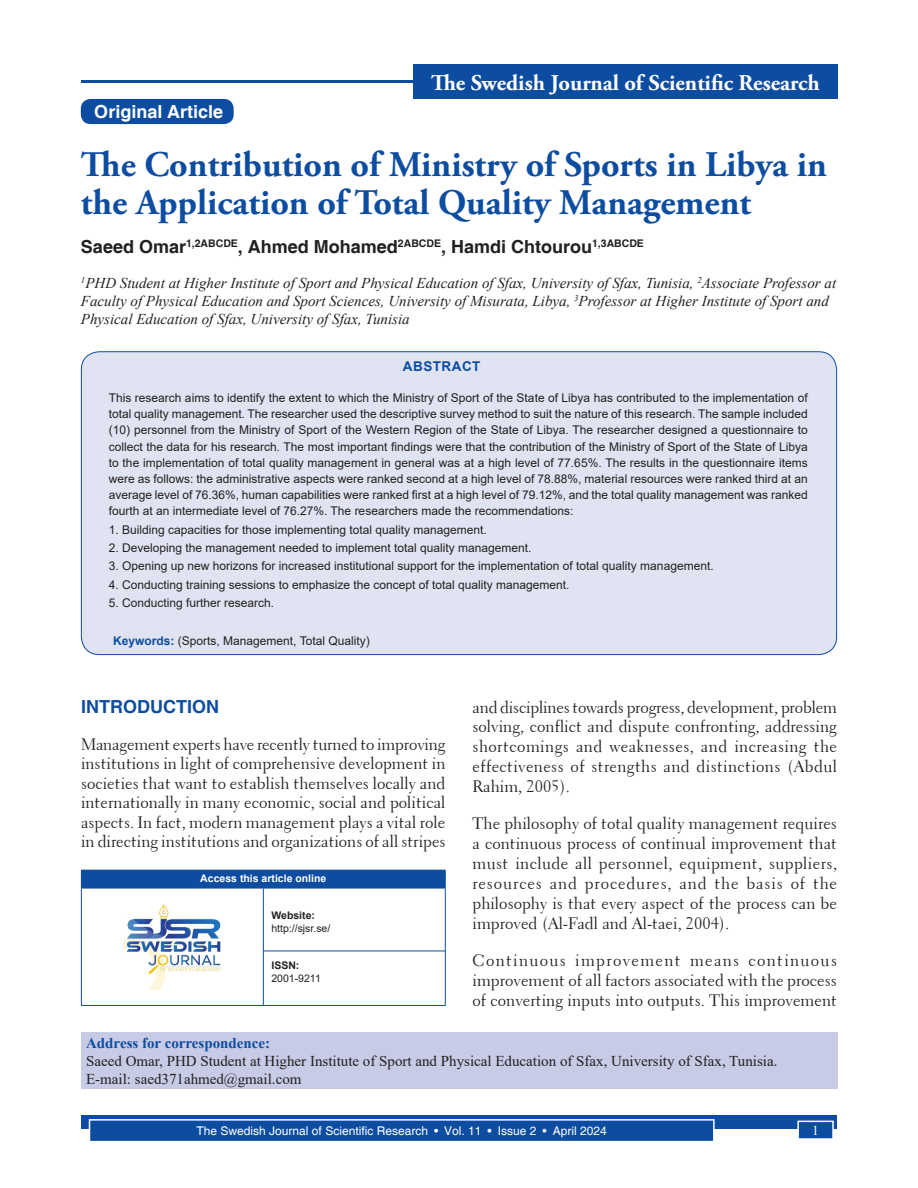
<style>
.page{position:relative;width:918px;height:1188px;background:#fff}
.page>*{position:absolute;margin:0;border:0;box-sizing:border-box;transform-origin:0 0}
.AT{font:700 36px/37.5px "Adobe Garamond Pro";color:#0d4da1}
.JT{font:700 22.5px "Adobe Garamond Pro";color:#fff}
.AU{font:700 18px "Helvetica";color:#231f20}
.AH{font:700 18px "Helvetica";color:#fff}
.t1{font:700 18px "Helvetica";color:#0d4da1}
.TX{font:16.5px/20px "Transitional 521 BT Roman A";color:#231f20;text-align:justify}
.AFF{font:italic 15px/18px "Times New Roman";color:#231f20}
.ADD{font:15px/18px "Times New Roman";color:#231f20}
.ABSH{font:700 13.5px "Arial";letter-spacing:.035em;color:#0d4da1}
.Folio{font:13.5px "Times New Roman";color:#fff}
.ABS{font:12px/16.2px "Arial";color:#231f20;text-align:justify}
.Footer{font:12px "Helvetica";color:#fff}
.KWD{font:12px "Arial";color:#231f20}
.AAO{font:700 10.5px "Arial";color:#fff}
.Web{font:10.5px/12.6px "Arial";color:#231f20}
.DOI{font:10.5px/12.6px "Arial";color:#231f20}
.s1{font-weight:700;color:#0d4da1}
.s2{font-weight:700}
</style>
<div class="page">
<div style="left:81px;top:1116px;width:756px;height:13px;background:#0d4da1"></div>
<div style="left:90px;top:1120px;width:624px;height:22px;background:#0d4da1"></div>
<div style="left:89px;top:1119px;width:626px;height:23px;border:2px solid #fff"></div>
<div style="left:798px;top:1121px;width:35px;height:18px;background:#0d4da1"></div>
<div style="left:797px;top:1121px;width:37px;height:19px;border:2px solid #fff"></div>
<div style="left:81px;top:352px;width:756px;height:303px;background:#e0e4f2;border-radius:18px"></div>
<hr style="left:81px;top:80px;width:756px;height:3px;background:#0d4da1">
<div style="left:413px;top:65px;width:425px;height:34px;background:#0d4da1"></div>
<div style="left:81px;top:1032px;width:756px;height:57px;background:#c7cbe6"></div>
<div style="left:82px;top:100px;width:151px;height:23px;background:#0d4da1;border-radius:9px"></div>
<div style="left:81px;top:99px;width:153px;height:25px;border:2px solid #0d4da1;border-radius:9px"></div>
<div style="left:81px;top:870px;width:364px;height:18px;background:#0d4da1"></div>
<hr style="left:263px;top:870px;width:183px;height:1px;background:#0d4da1">
<svg style="left:445px;top:871px;width:1px;height:17px"></svg>
<hr style="left:81px;top:888px;width:1px;height:117px;background:#0d4da1">
<hr style="left:81px;top:888px;width:182px;height:1px;background:#0d4da1">
<hr style="left:263px;top:888px;width:183px;height:1px;background:#0d4da1">
<hr style="left:263px;top:888px;width:1px;height:117px;background:#0d4da1">
<hr style="left:445px;top:888px;width:1px;height:117px;background:#0d4da1">
<hr style="left:81px;top:1005px;width:182px;height:1px;background:#0d4da1">
<hr style="left:263px;top:1005px;width:183px;height:1px;background:#0d4da1">
<img style="left:123px;top:904px;width:99px;height:85px">
<hr style="left:263px;top:951px;width:183px;height:1px;background:#0d4da1">
<p class="AH" style="left:94px;top:101px;width:130px">Original Article</p>
<p class="JT" style="left:431px;top:70px;width:390px">The Swedish Journal of Scientific Research</p>
<p class="AT" style="left:81px;top:147px;width:748px">The Contribution of Ministry of Sports in Libya in the Application of Total Quality Management</p>
<p class="AU" style="left:81px;top:236px;width:564px">Saeed Omar<sup>1,2ABCDE</sup>, Ahmed Mohamed<sup>2ABCDE</sup>, Hamdi Chtourou<sup>1,3ABCDE</sup></p>
<p class="AFF" style="left:81px;top:274px;width:757px"><sup>1</sup>PHD Student at Higher Institute of Sport and Physical Education of Sfax, University of Sfax, Tunisia, <sup>2</sup>Associate Professor at<br>Faculty of Physical Education and Sport Sciences, University of Misurata, Libya, <sup>3</sup>Professor at Higher Institute of Sport and<br>Physical Education of Sfax, University of Sfax, Tunisia</p>
<p class="ABSH" style="left:403px;top:357px;width:79px">ABSTRACT</p>
<p class="ABS" style="left:109px;top:390px;width:701px">This research aims to identify the extent to which the Ministry of Sport of the State of Libya has contributed to the implementation of total quality management. The researcher used the descriptive survey method to suit the nature of this research. The sample included (10) personnel from the Ministry of Sport of the Western Region of the State of Libya. The researcher designed a questionnaire to collect the data for his research. The most important findings were that the contribution of the Ministry of Sport of the State of Libya to the implementation of total quality management in general was at a high level of 77.65%. The results in the questionnaire items were as follows: the administrative aspects were ranked second at a high level of 78.88%, material resources were ranked third at an average level of 76.36%, human capabilities were ranked first at a high level of 79.12%, and the total quality management was ranked fourth at an intermediate level of 76.27%. The researchers made the recommendations:</p>
<p class="ABS" style="left:109px;top:521px;width:380px">1. Building capacities for those implementing total quality management.</p>
<p class="ABS" style="left:109px;top:540px;width:424px">2. Developing the management needed to implement total quality management.</p>
<p class="ABS" style="left:109px;top:558px;width:606px">3. Opening up new horizons for increased institutional support for the implementation of total quality management.</p>
<p class="ABS" style="left:109px;top:576px;width:462px">4. Conducting training sessions to emphasize the concept of total quality management.</p>
<p class="ABS" style="left:109px;top:595px;width:167px">5. Conducting further research.</p>
<p class="KWD" style="left:113px;top:633px;width:258px"><span class="s1">Keywords:</span> (Sports, Management, Total Quality)</p>
<h1 class="t1" style="left:81px;top:696px;width:139px">INTRODUCTION</h1>
<p class="TX" style="left:81px;top:734px;width:366px;line-height:19.5px">Management experts have recently turned to improving institutions in light of comprehensive development in societies that want to establish themselves locally and internationally in many economic, social and political aspects. In fact, modern management plays a vital role in directing institutions and organizations of all stripes</p>
<p class="AAO" style="left:200px;top:871px;width:128px">Access this article online</p>
<p class="Web" style="left:271px;top:909px;width:60px"><span class="s2">Website: </span>http://sjsr.se/</p>
<p class="DOI" style="left:271px;top:959px;width:51px"><span class="s2">ISSN:<br></span>2001-9211</p>
<p class="TX" style="left:473px;top:697px;width:366px">and disciplines towards progress, development, problem solving, conflict and dispute confronting, addressing shortcomings and weaknesses, and increasing the effectiveness of strengths and distinctions (Abdul Rahim, 2005).</p>
<p class="TX" style="left:473px;top:814px;width:366px">The philosophy of total quality management requires a continuous process of continual improvement that must include all personnel, equipment, suppliers, resources and procedures, and the basis of the philosophy is that every aspect of the process can be improved (Al-Fadl and Al-taei, 2004).</p>
<p class="TX" style="left:473px;top:951px;width:366px">Continuous improvement means continuous improvement of all factors associated with the process of converting inputs into outputs. This improvement</p>
<p class="ADD" style="left:86px;top:1033px;width:693px"><span class="s1">Address for correspondence:<br></span>Saeed Omar, PHD Student at Higher Institute of Sport and Physical Education of Sfax, University of Sfax, Tunisia.<br>E-mail: saed371ahmed@gmail.com</p>
<p class="Footer" style="left:197px;top:1124px;width:412px">The Swedish Journal of Scientific Research • Vol. 11 • Issue 2 • April 2024</p>
<p class="Folio" style="left:812px;top:1121px;width:8px">1</p>
</div>
